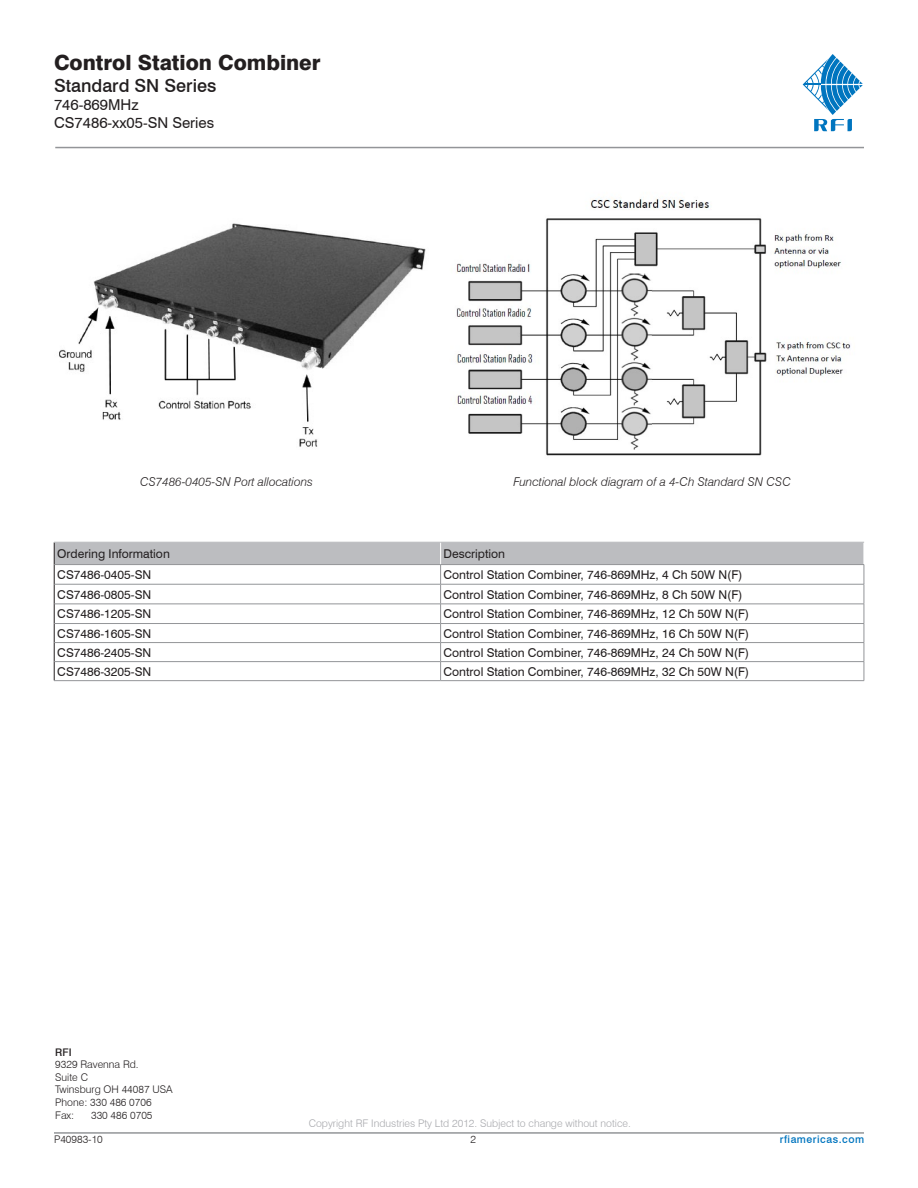
<style>
.page{position:relative;width:918px;height:1188px;background:#fff}
.page>*{position:absolute;margin:0;border:0;box-sizing:border-box;transform-origin:0 0}
.HEADER_1{font:800 21px "Swiss 721 BT";color:#231f20}
.HEADER_3_AND_4{font:500 18px "Swiss 721 BT";color:#231f20}
.HEADER_3_AND_4-2{font:15px "Swiss 721 BT";color:#231f20}
.SPEC_TABLE_CENTRED_C{font:12.15px "Swiss 721 BT";color:#231f20}
.SPEC_TABLE_COPY{font:12.15px "Swiss 721 BT";color:#231f20}
.Captions{font:italic 300 12.15px "Swiss 721 BT";color:#231f20}
.t1{font:300 10.5px "Swiss 721 BT";color:#231f20}
.t2{font:300 10.5px "Swiss 721 BT";color:#a8a9ad}
.t3{font:500 10.5px "Swiss 721 BT";letter-spacing:.05em;color:#0075bf}
.t4{font:500 10.5px "Swiss 721 BT";color:#231f20}
</style>
<div class="page">
<hr style="left:55px;top:147px;width:809px;height:1px;background:#939598">
<hr style="left:54px;top:1132px;width:810px;height:2px;background:#939598">
<svg style="left:803px;top:54px;width:60px;height:77px"></svg>
<img style="left:456px;top:198px;width:395px;height:258px">
<img style="left:59px;top:223px;width:367px;height:224px">
<hr style="left:54px;top:680px;width:387px;height:1px;background:#939598">
<svg style="left:54px;top:542px;width:811px;height:138px"></svg>
<hr style="left:441px;top:680px;width:423px;height:1px;background:#939598">
<p class="HEADER_1" style="left:54px;top:50px;width:268px">Control Station Combiner</p>
<p class="HEADER_3_AND_4" style="left:54px;top:74px;width:164px">Standard SN Series</p>
<p class="HEADER_3_AND_4-2" style="left:54px;top:95px;width:86px">746-869MHz</p>
<p class="HEADER_3_AND_4-2" style="left:54px;top:113px;width:162px">CS7486-xx05-SN Series</p>
<p class="Captions" style="left:140px;top:474px;width:175px">CS7486-0405-SN Port allocations</p>
<p class="Captions" style="left:513px;top:474px;width:279px">Functional block diagram of a 4-Ch Standard SN CSC</p>
<p class="SPEC_TABLE_COPY" style="left:57px;top:546px;width:114px">Ordering Information</p>
<p class="SPEC_TABLE_CENTRED_C" style="left:444px;top:546px;width:63px">Description</p>
<p class="SPEC_TABLE_COPY" style="left:57px;top:567px;width:96px">CS7486-0405-SN</p>
<p class="SPEC_TABLE_CENTRED_C" style="left:444px;top:567px;width:300px">Control Station Combiner, 746-869MHz, 4 Ch 50W N(F)</p>
<p class="SPEC_TABLE_COPY" style="left:57px;top:587px;width:96px">CS7486-0805-SN</p>
<p class="SPEC_TABLE_CENTRED_C" style="left:444px;top:587px;width:300px">Control Station Combiner, 746-869MHz, 8 Ch 50W N(F)</p>
<p class="SPEC_TABLE_COPY" style="left:57px;top:607px;width:96px">CS7486-1205-SN</p>
<p class="SPEC_TABLE_CENTRED_C" style="left:444px;top:607px;width:307px">Control Station Combiner, 746-869MHz, 12 Ch 50W N(F)</p>
<p class="SPEC_TABLE_COPY" style="left:57px;top:626px;width:96px">CS7486-1605-SN</p>
<p class="SPEC_TABLE_CENTRED_C" style="left:444px;top:626px;width:307px">Control Station Combiner, 746-869MHz, 16 Ch 50W N(F)</p>
<p class="SPEC_TABLE_COPY" style="left:57px;top:645px;width:96px">CS7486-2405-SN</p>
<p class="SPEC_TABLE_CENTRED_C" style="left:444px;top:645px;width:307px">Control Station Combiner, 746-869MHz, 24 Ch 50W N(F)</p>
<p class="SPEC_TABLE_COPY" style="left:57px;top:664px;width:96px">CS7486-3205-SN</p>
<p class="SPEC_TABLE_CENTRED_C" style="left:444px;top:664px;width:307px">Control Station Combiner, 746-869MHz, 32 Ch 50W N(F)</p>
<p class="t4" style="left:55px;top:1046px;width:18px">RFI</p>
<p class="t1" style="left:55px;top:1058px;width:85px">9329 Ravenna Rd.</p>
<p class="t1" style="left:55px;top:1071px;width:34px">Suite C</p>
<p class="t1" style="left:55px;top:1083px;width:119px">Twinsburg OH 44087 USA</p>
<p class="t1" style="left:55px;top:1096px;width:98px">Phone: 330 486 0706</p>
<p class="t1" style="left:55px;top:1109px;width:21px">Fax:</p>
<p class="t1" style="left:91px;top:1109px;width:63px">330 486 0705</p>
<p class="t1" style="left:54px;top:1133px;width:50px">P40983-10</p>
<p class="t2" style="left:309px;top:1117px;width:324px">Copyright RF Industries Pty Ltd 2012. Subject to change without notice.</p>
<p class="t1" style="left:471px;top:1133px;width:7px">2</p>
<p class="t3" style="left:780px;top:1133px;width:86px">rfiamericas.com</p>
</div>
